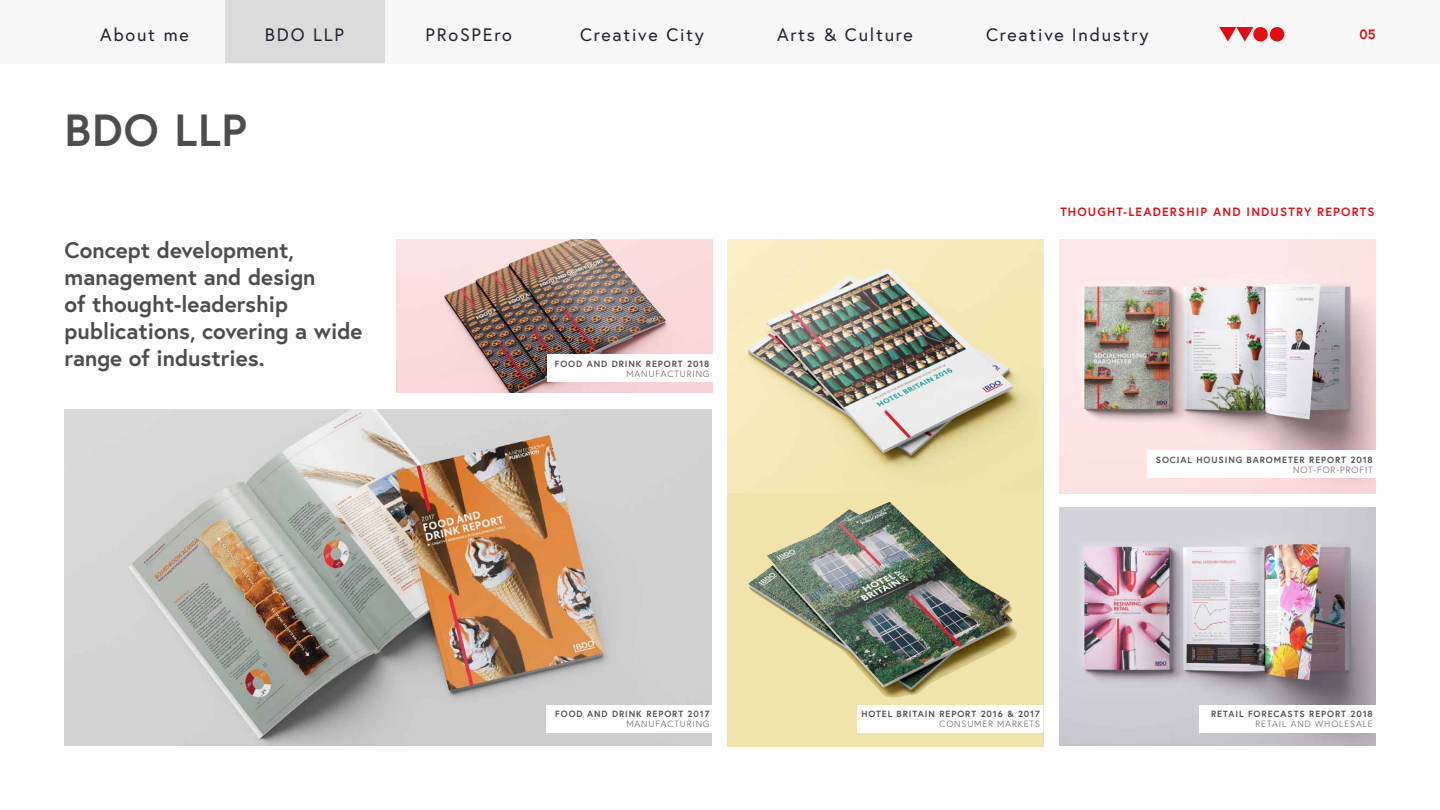
<style>
.page{position:relative;width:1440px;height:810px;background:#fff}
.page>*{position:absolute;margin:0;border:0;box-sizing:border-box;transform-origin:0 0}
.t1{font:700 45px "Europa";letter-spacing:.025em;color:#4d4d4c}
.t2{font:700 22.5px/27px "Europa";color:#4d4d4c}
.t3{font:18px "Europa";letter-spacing:.1em;color:#271f2e}
.t4{font:700 13.5px "Europa";color:#e30c13}
.t5{font:700 12px "Europa";letter-spacing:.1em;color:#e30c13}
.t6{font:700 9px "Europa";letter-spacing:.1em;color:#4d4d4c}
.t7{font:300 9px "Europa";letter-spacing:.1em;color:#4d4d4c}
</style>
<div class="page">
<div style="left:0;top:0;width:1440px;height:64px;background:#f7f7f7"></div>
<svg style="left:1219px;top:27px;width:34px;height:15px"></svg>
<div style="left:1253px;top:27px;width:15px;height:15px;background:#e30c13;border-radius:50%"></div>
<div style="left:1270px;top:27px;width:14px;height:15px;background:#e30c13;border-radius:50%"></div>
<div style="left:225px;top:0;width:160px;height:63px;background:#dbdbdb"></div>
<img style="left:64px;top:410px;width:648px;height:336px">
<img style="left:396px;top:240px;width:316px;height:153px">
<div style="left:546px;top:705px;width:166px;height:28px;background:#fff"></div>
<div style="left:547px;top:354px;width:165px;height:28px;background:#fff"></div>
<img style="left:728px;top:240px;width:316px;height:253px">
<img style="left:728px;top:493px;width:316px;height:253px">
<img style="left:767px;top:502px;width:122px;height:65px">
<div style="left:857px;top:705px;width:186px;height:28px;background:#fff"></div>
<img style="left:1059px;top:240px;width:317px;height:253px">
<img style="left:1059px;top:507px;width:317px;height:239px">
<div style="left:1200px;top:705px;width:176px;height:28px;background:#fff"></div>
<div style="left:1148px;top:450px;width:228px;height:28px;background:#fff"></div>
<h3 class="t3" style="left:100px;top:23px;width:90px">About me</h3>
<h3 class="t3" style="left:425px;top:23px;width:88px">PRoSPEro</h3>
<h3 class="t3" style="left:580px;top:23px;width:125px">Creative City</h3>
<h3 class="t3" style="left:777px;top:23px;width:137px">Arts &amp; Culture</h3>
<h3 class="t3" style="left:986px;top:23px;width:164px">Creative Industry</h3>
<h3 class="t4" style="left:1360px;top:25px;width:18px">05</h3>
<h3 class="t3" style="left:265px;top:23px;width:80px">BDO LLP</h3>
<h1 class="t1" style="left:65px;top:100px;width:184px">BDO LLP</h1>
<h2 class="t2" style="left:65px;top:236px;width:300px">Concept development, management and design<br>of thought-leadership publications, covering a wide range of industries.</h2>
<p class="t6" style="left:555px;top:357px;width:156px">FOOD AND DRINK REPORT 2018</p>
<p class="t7" style="left:626px;top:368px;width:85px">MANUFACTURING</p>
<p class="t6" style="left:555px;top:708px;width:156px">FOOD AND DRINK REPORT 2017</p>
<p class="t7" style="left:626px;top:719px;width:85px">MANUFACTURING</p>
<h3 class="t5" style="left:1060px;top:204px;width:316px">THOUGHT-LEADERSHIP AND INDUSTRY REPORTS</h3>
<p class="t6" style="left:861px;top:708px;width:180px">HOTEL BRITAIN REPORT 2016 &amp; 2017</p>
<p class="t7" style="left:939px;top:719px;width:102px">CONSUMER MARKETS</p>
<p class="t6" style="left:1156px;top:453px;width:218px">SOCIAL HOUSING BAROMETER REPORT 2018</p>
<p class="t7" style="left:1293px;top:464px;width:81px">NOT-FOR-PROFIT</p>
<p class="t6" style="left:1211px;top:708px;width:163px">RETAIL FORECASTS REPORT 2018</p>
<p class="t7" style="left:1256px;top:719px;width:119px">RETAIL AND WHOLESALE</p>
</div>
